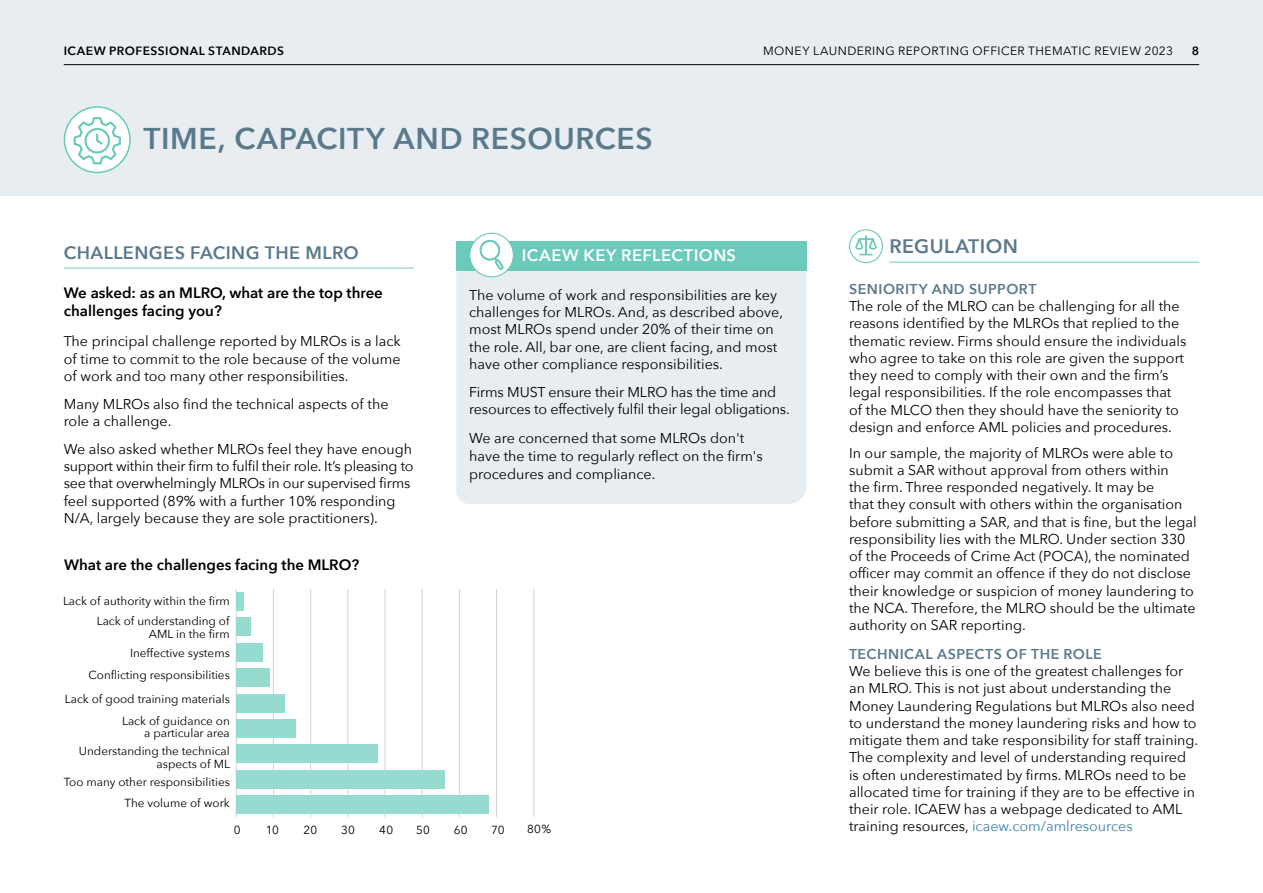
<style>
.page{position:relative;width:1263px;height:893px;background:#fff}
.page>*{position:absolute;margin:0;border:0;box-sizing:border-box;transform-origin:0 0}
.ZM_A_head{font:600 30px "Avenir Next";letter-spacing:.02em;color:#5a7a8c}
.ZM_BLUE_subead_Thematic_review{font:600 19.5px "Avenir Next";letter-spacing:.02em;color:#5a7a8c}
.ZM_BLUE_subead_Thematic_review_NO_INDENT{font:600 18px "Avenir Next";letter-spacing:.025em;color:#5a7a8c}
.ZM_Blue_heading_thematic_review{font:600 16.5px "Avenir Next";letter-spacing:.03em;color:#fff}
.ZM_We_asked_text{font:600 15px/18px "Avenir Next";color:#000}
.t1{font:14.25px/17.2px "Avenir Next";color:#000}
.ZM_B_head{font:600 14.25px "Avenir Next";letter-spacing:.035em;color:#5a7a8c}
.copy{font:12px "Avenir Next";letter-spacing:.04em;color:#000}
.copy-2{font:600 12px "Avenir Next";letter-spacing:.04em;color:#000}
.t2{font:11.7px/12.6px "Avenir Next";color:#000;text-align:right}
.s1{color:#3c82a9}
</style>
<div class="page">
<div style="left:0;top:0;width:1263px;height:196px;background:#e7edf0"></div>
<hr style="left:64px;top:64px;width:1135px;height:1px;background:#000">
<div style="left:64px;top:107px;width:66px;height:65px;background:#fff;border-radius:50%"></div>
<div style="left:64px;top:106px;width:67px;height:67px;border:2px solid #6bcaba;border-radius:50%"></div>
<svg style="left:74px;top:117px;width:47px;height:47px"></svg>
<hr style="left:64px;top:268px;width:350px;height:1px;background:#6bcaba">
<hr style="left:236px;top:589px;width:1px;height:228px;background:#d1d3d4">
<hr style="left:273px;top:589px;width:1px;height:228px;background:#d1d3d4">
<hr style="left:310px;top:589px;width:1px;height:228px;background:#d1d3d4">
<hr style="left:347px;top:589px;width:1px;height:228px;background:#d1d3d4">
<hr style="left:385px;top:589px;width:1px;height:228px;background:#d1d3d4">
<hr style="left:422px;top:589px;width:1px;height:228px;background:#d1d3d4">
<hr style="left:459px;top:589px;width:1px;height:228px;background:#d1d3d4">
<hr style="left:496px;top:589px;width:1px;height:228px;background:#d1d3d4">
<hr style="left:533px;top:589px;width:1px;height:228px;background:#d1d3d4">
<div style="left:236px;top:592px;width:8px;height:19px;background:#95dbcf"></div>
<div style="left:236px;top:617px;width:15px;height:19px;background:#95dbcf"></div>
<div style="left:236px;top:643px;width:26px;height:19px;background:#95dbcf"></div>
<div style="left:236px;top:668px;width:34px;height:19px;background:#95dbcf"></div>
<div style="left:236px;top:694px;width:49px;height:18px;background:#95dbcf"></div>
<div style="left:236px;top:719px;width:60px;height:19px;background:#95dbcf"></div>
<div style="left:236px;top:744px;width:142px;height:19px;background:#95dbcf"></div>
<div style="left:236px;top:770px;width:208px;height:19px;background:#95dbcf"></div>
<div style="left:236px;top:795px;width:253px;height:19px;background:#95dbcf"></div>
<div style="left:456px;top:271px;width:350px;height:233px;background:#e7edf0"></div>
<div style="left:456px;top:241px;width:350px;height:30px;background:#6bcaba"></div>
<div style="left:470px;top:233px;width:43px;height:44px;background:#fff;border-radius:50%"></div>
<div style="left:469px;top:233px;width:45px;height:44px;border:1px solid #6bcaba;border-radius:50%"></div>
<svg style="left:479px;top:239px;width:24px;height:31px"></svg>
<hr style="left:889px;top:262px;width:310px;height:1px;background:#6bcaba">
<svg style="left:850px;top:230px;width:32px;height:33px"></svg>
<div style="left:849px;top:229px;width:34px;height:34px;border:1px solid #6bcaba;border-radius:50%"></div>
<svg style="left:855px;top:235px;width:22px;height:20px"></svg>
<p class="copy-2" style="left:64px;top:40px;width:222px">ICAEW PROFESSIONAL STANDARDS</p>
<p class="copy" style="left:763px;top:40px;width:412px">MONEY LAUNDERING REPORTING OFFICER THEMATIC REVIEW 2023</p>
<p class="copy-2" style="left:1192px;top:40px;width:9px">8</p>
<p class="ZM_A_head" style="left:144px;top:113px;width:511px">TIME, CAPACITY AND RESOURCES</p>
<p class="ZM_BLUE_subead_Thematic_review_NO_INDENT" style="left:64px;top:237px;width:297px">CHALLENGES FACING THE MLRO</p>
<p class="ZM_We_asked_text" style="left:64px;top:284px;width:321px">We asked: as an MLRO, what are the top three challenges facing you?</p>
<p class="t1" style="left:64px;top:332px;width:339px;text-align:justify">The principal challenge reported by MLROs is a lack of time to commit to the role because of the volume of work and too many other responsibilities.</p>
<p class="t1" style="left:64px;top:395px;width:326px">Many MLROs also find the technical aspects of the role a challenge.</p>
<p class="t1" style="left:64px;top:440px;width:351px">We also asked whether MLROs feel they have enough support within their firm to fulfil their role. It’s pleasing to see that overwhelmingly MLROs in our supervised firms feel supported (89% with a further 10% responding N/A, largely because they are sole practitioners).</p>
<p class="ZM_We_asked_text" style="left:64px;top:555px;width:297px">What are the challenges facing the MLRO?</p>
<p class="t2" style="left:63px;top:590px;width:168px;line-height:20.4px">Lack of authority within the firm<br>Lack of understanding of</p>
<p class="t2" style="left:130px;top:624px;width:101px;line-height:18.8px">AML in the firm<br>Ineffective systems</p>
<p class="t2" style="left:65px;top:662px;width:167px;line-height:24.2px">Conflicting responsibilities<br>Lack of good training materials</p>
<p class="t2" style="left:122px;top:714px;width:109px">Lack of guidance on a particular area</p>
<p class="t2" style="left:79px;top:744px;width:153px">Understanding the technical aspects of ML</p>
<p class="t2" style="left:64px;top:771px;width:168px;line-height:20.9px">Too many other responsibilities<br>The volume of work</p>
<p class="ZM_Blue_heading_thematic_review" style="left:522px;top:241px;width:216px">ICAEW KEY REFLECTIONS</p>
<p class="t1" style="left:469px;top:286px;width:315px">The volume of work and responsibilities are key challenges for MLROs. And, as described above, most MLROs spend under 20% of their time on the role. All, bar one, are client facing, and most have other compliance responsibilities.</p>
<p class="t1" style="left:469px;top:383px;width:322px">Firms MUST ensure their MLRO has the time and resources to effectively fulfil their legal obligations.</p>
<p class="t1" style="left:469px;top:428px;width:295px;line-height:18px">We are concerned that some MLROs don't have the time to regularly reflect on the firm's procedures and compliance.</p>
<p class="t2" style="left:234px;top:823px;width:8px">0</p>
<p class="t2" style="left:266px;top:823px;width:15px">10</p>
<p class="t2" style="left:304px;top:823px;width:15px">20</p>
<p class="t2" style="left:341px;top:823px;width:15px">30</p>
<p class="t2" style="left:379px;top:823px;width:15px">40</p>
<p class="t2" style="left:416px;top:823px;width:15px">50</p>
<p class="t2" style="left:454px;top:823px;width:15px">60</p>
<p class="t2" style="left:491px;top:823px;width:15px">70</p>
<p class="t2" style="left:527px;top:822px;width:26px">80%</p>
<p class="ZM_BLUE_subead_Thematic_review" style="left:889px;top:230px;width:130px">REGULATION</p>
<p class="ZM_B_head" style="left:849px;top:277px;width:189px">SENIORITY AND SUPPORT</p>
<p class="t1" style="left:849px;top:297px;width:339px">The role of the MLRO can be challenging for all the reasons identified by the MLROs that replied to the thematic review. Firms should ensure the individuals who agree to take on this role are given the support they need to comply with their own and the firm’s legal responsibilities. If the role encompasses that of the MLCO then they should have the seniority to design and enforce AML policies and procedures.</p>
<p class="t1" style="left:849px;top:443px;width:349px">In our sample, the majority of MLROs were able to submit a SAR without approval from others within<br>the firm. Three responded negatively. It may be<br>that they consult with others within the organisation before submitting a SAR, and that is fine, but the legal responsibility lies with the MLRO. Under section 330 of the Proceeds of Crime Act (POCA), the nominated officer may commit an offence if they do not disclose their knowledge or suspicion of money laundering to the NCA. Therefore, the MLRO should be the ultimate authority on SAR reporting.</p>
<p class="ZM_B_head" style="left:849px;top:642px;width:254px">TECHNICAL ASPECTS OF THE ROLE</p>
<p class="t1" style="left:849px;top:662px;width:351px">We believe this is one of the greatest challenges for an MLRO. This is not just about understanding the Money Laundering Regulations but MLROs also need to understand the money laundering risks and how to mitigate them and take responsibility for staff training.<br>The complexity and level of understanding required is often underestimated by firms. MLROs need to be allocated time for training if they are to be effective in their role. ICAEW has a webpage dedicated to AML training resources, <span class="s1">icaew.com/amlresources</span></p>
</div>
